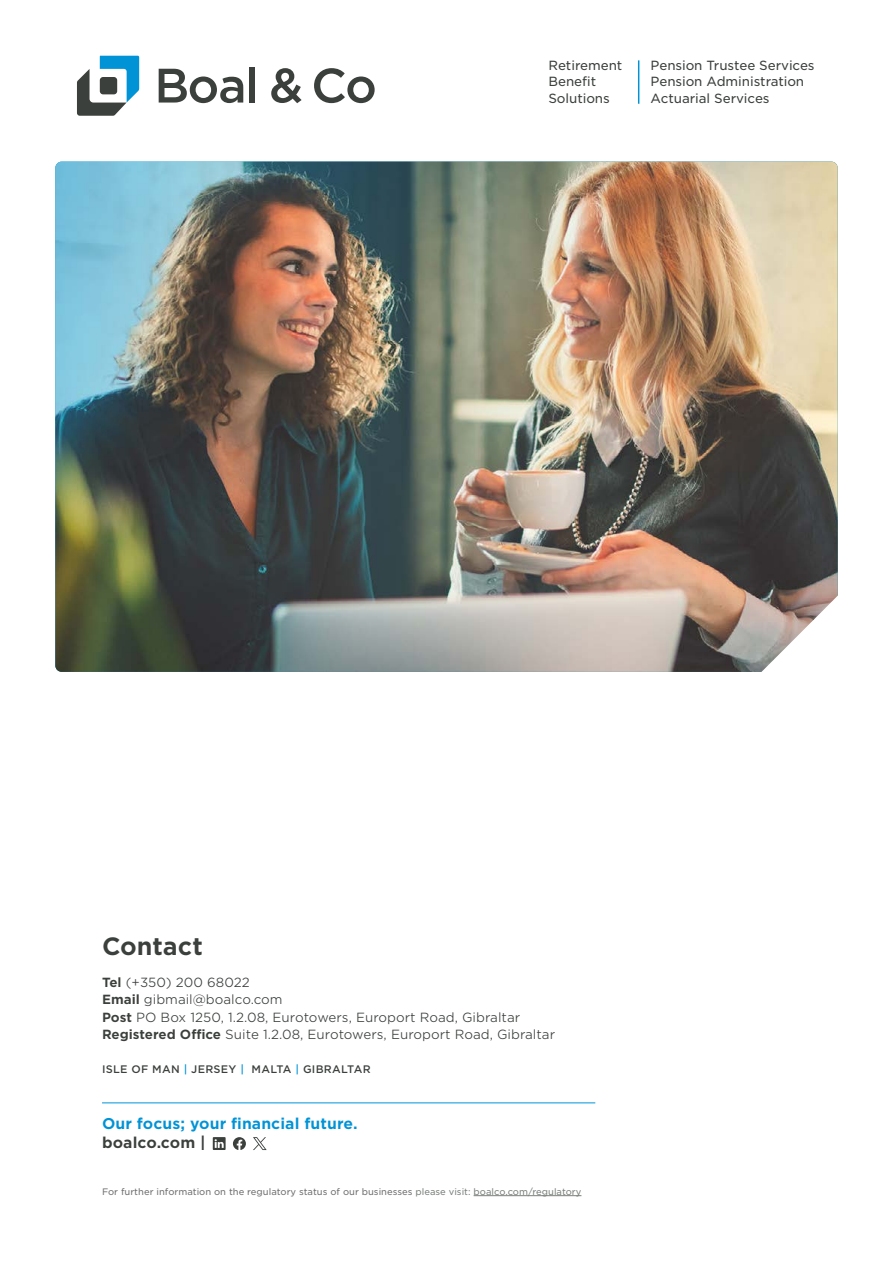
<style>
.page{position:relative;width:893px;height:1263px;background:#fff}
.page>*{position:absolute;margin:0;border:0;box-sizing:border-box;transform-origin:0 0}
.t1{font:700 24px "Gotham S Sm";letter-spacing:-.005em;color:#3b403c}
.t2{font:700 15px "Gotham S Sm";letter-spacing:.005em;color:#0093d6}
.t3{font:700 15px "Gotham S Sm";letter-spacing:.005em;color:#3b403c}
.t4{font:300 12.75px/17.2px "Gotham S Sm";color:#3b403c}
.t5{font:12.75px/16.5px "Gotham S Sm";letter-spacing:-.005em;color:#3b403c}
.t6{font:500 10.5px "Gotham S Sm";letter-spacing:.025em;color:#3b403c}
.t7{font:9px "Gotham S Sm";color:#706f6f}
.s1{font-weight:700}
.s2{color:#0093d6}
.s3{color:#7a807b}
</style>
<div class="page">
<svg style="left:159px;top:69px;width:84px;height:34px"></svg>
<div style="left:249px;top:67px;width:6px;height:36px;background:#3b403c"></div>
<svg style="left:271px;top:68px;width:31px;height:35px"></svg>
<svg style="left:314px;top:68px;width:61px;height:35px"></svg>
<svg style="left:77px;top:56px;width:62px;height:60px"></svg>
<hr style="left:638px;top:60px;width:1px;height:44px;background:#0093d6">
<hr style="left:102px;top:1102px;width:493px;height:1px;background:#0093d6">
<hr style="left:474px;top:1195px;width:107px;height:1px;background:#7a807b">
<svg style="left:213px;top:1137px;width:13px;height:13px"></svg>
<svg style="left:233px;top:1137px;width:13px;height:13px"></svg>
<svg style="left:253px;top:1137px;width:14px;height:13px"></svg>
<img style="left:55px;top:162px;width:783px;height:510px">
<svg style="left:703px;top:540px;width:135px;height:132px"></svg>
<p class="t5" style="left:549px;top:57px;width:75px">Retirement<br>Benefit<br>Solutions</p>
<p class="t5" style="left:651px;top:57px;width:166px">Pension Trustee Services<br>Pension Administration<br>Actuarial Services</p>
<h1 class="t1" style="left:102px;top:929px;width:102px">Contact</h1>
<p class="t4" style="left:102px;top:973px;width:455px"><span class="s1">Tel</span> (+350) 200 68022<br><span class="s1">Email</span> gibmail@boalco.com<br><span class="s1">Post</span> PO Box 1250, 1.2.08, Eurotowers, Europort Road, Gibraltar <span class="s1">Registered Office</span> Suite 1.2.08, Eurotowers, Europort Road, Gibraltar</p>
<p class="t6" style="left:102px;top:1062px;width:270px">ISLE OF MAN <span class="s2">|</span> JERSEY <span class="s2">|</span> MALTA <span class="s2">|</span> GIBRALTAR</p>
<p class="t2" style="left:102px;top:1113px;width:257px">Our focus; your financial future.</p>
<p class="t3" style="left:102px;top:1132px;width:105px">boalco.com |</p>
<p class="t7" style="left:102px;top:1185px;width:481px">For further information on the regulatory status of our businesses <span class="s3">please visit: boalco.com/regulatory</span></p>
</div>
